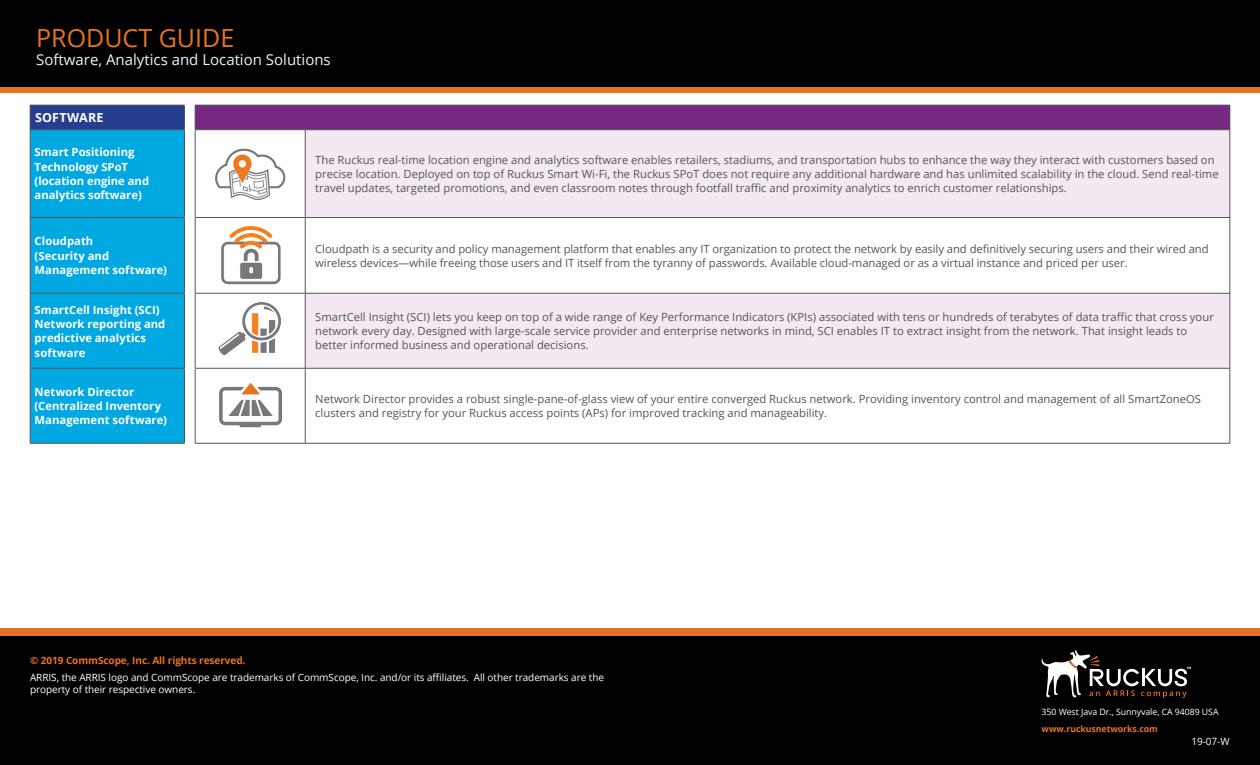
<style>
.page{position:relative;width:1260px;height:765px;background:#fff}
.page>*{position:absolute;margin:0;border:0;box-sizing:border-box;transform-origin:0 0}
.Main_Title{font:25px "Open Sans";color:#e97324}
.Main_Sub-Title{font:15px "Open Sans";color:#ebf7fa}
.t1{font:700 12.5px "Open Sans";letter-spacing:.015em;color:#fff}
.TableBullet{font:11.25px/14.4px "Open Sans";color:#54555a}
.TableBullet-2{font:700 11.25px/14.4px "Open Sans";color:#fff}
.t2{font:10px/12.5px "Open Sans";letter-spacing:-.005em;color:#fff}
.t3{font:700 10px "Open Sans";letter-spacing:-.005em;color:#e97324}
.t4{font:8.75px "Open Sans";letter-spacing:-.005em;color:#fff}
.t5{font:700 8.75px "Open Sans";letter-spacing:-.005em;color:#e97324}
</style>
<div class="page">
<div style="left:0;top:0;width:1260px;height:87px;background:#010000"></div>
<div style="left:0;top:87px;width:1260px;height:5px;background:#e97324"></div>
<div style="left:0;top:632px;width:1260px;height:133px;background:#010000"></div>
<div style="left:0;top:628px;width:1260px;height:8px;background:#e97324"></div>
<div style="left:30px;top:105px;width:155px;height:25px;background:#253f8e"></div>
<div style="left:195px;top:105px;width:1035px;height:25px;background:#772882"></div>
<div style="left:31px;top:131px;width:153px;height:312px;background:#00a8e2"></div>
<svg style="left:306px;top:131px;width:924px;height:237px;fill:#f4e8f2"></svg>
<hr style="left:30px;top:105px;width:155px;height:1px;background:#54555a">
<svg style="left:30px;top:106px;width:1px;height:24px"></svg>
<hr style="left:195px;top:105px;width:110px;height:1px;background:#54555a">
<hr style="left:305px;top:105px;width:925px;height:1px;background:#54555a">
<svg style="left:1230px;top:105px;width:1px;height:25px"></svg>
<hr style="left:30px;top:130px;width:155px;height:1px;background:#54555a">
<hr style="left:30px;top:130px;width:1px;height:87px;background:#54555a">
<hr style="left:195px;top:130px;width:110px;height:1px;background:#54555a">
<hr style="left:305px;top:130px;width:925px;height:1px;background:#54555a">
<hr style="left:305px;top:130px;width:1px;height:87px;background:#54555a">
<hr style="left:1230px;top:130px;width:1px;height:87px;background:#54555a">
<hr style="left:30px;top:217px;width:155px;height:1px;background:#54555a">
<hr style="left:30px;top:218px;width:1px;height:75px;background:#54555a">
<hr style="left:195px;top:217px;width:110px;height:1px;background:#54555a">
<hr style="left:305px;top:217px;width:925px;height:1px;background:#54555a">
<hr style="left:305px;top:218px;width:1px;height:75px;background:#54555a">
<hr style="left:1230px;top:218px;width:1px;height:75px;background:#54555a">
<hr style="left:30px;top:293px;width:155px;height:1px;background:#54555a">
<hr style="left:30px;top:293px;width:1px;height:75px;background:#54555a">
<hr style="left:195px;top:293px;width:110px;height:1px;background:#54555a">
<hr style="left:305px;top:293px;width:925px;height:1px;background:#54555a">
<hr style="left:305px;top:293px;width:1px;height:75px;background:#54555a">
<hr style="left:1230px;top:293px;width:1px;height:75px;background:#54555a">
<hr style="left:30px;top:368px;width:155px;height:1px;background:#54555a">
<hr style="left:30px;top:368px;width:1px;height:75px;background:#54555a">
<hr style="left:195px;top:368px;width:110px;height:1px;background:#54555a">
<hr style="left:305px;top:368px;width:925px;height:1px;background:#54555a">
<hr style="left:305px;top:368px;width:1px;height:75px;background:#54555a">
<hr style="left:1230px;top:368px;width:1px;height:75px;background:#54555a">
<hr style="left:30px;top:443px;width:155px;height:1px;background:#54555a">
<hr style="left:195px;top:443px;width:110px;height:1px;background:#54555a">
<hr style="left:305px;top:443px;width:925px;height:1px;background:#54555a">
<svg style="left:184px;top:105px;width:12px;height:339px"></svg>
<img style="left:215px;top:148px;width:71px;height:52px">
<img style="left:221px;top:226px;width:60px;height:59px">
<img style="left:218px;top:302px;width:63px;height:54px">
<svg style="left:219px;top:383px;width:63px;height:44px"></svg>
<svg style="left:1041px;top:650px;width:150px;height:48px"></svg>
<p class="Main_Title" style="left:36px;top:20px;width:200px">PRODUCT GUIDE</p>
<p class="Main_Sub-Title" style="left:36px;top:49px;width:296px">Software, Analytics and Location Solutions</p>
<p class="t1" style="left:35px;top:109px;width:70px">SOFTWARE</p>
<p class="TableBullet-2" style="left:35px;top:145px;width:116px">Smart Positioning<br>Technology SPoT (location engine and analytics software)</p>
<p class="TableBullet" style="left:315px;top:152px;width:905px">The Ruckus real-time location engine and analytics software enables retailers, stadiums, and transportation hubs to enhance the way they interact with customers based on precise location. Deployed on top of Ruckus Smart Wi-Fi, the Ruckus SPoT does not require any additional hardware and has unlimited scalability in the cloud. Send real-time travel updates, targeted promotions, and even classroom notes through footfall traffic and proximity analytics to enrich customer relationships.</p>
<p class="TableBullet-2" style="left:35px;top:234px;width:134px">Cloudpath<br>(Security and<br>Management software)</p>
<p class="TableBullet" style="left:315px;top:241px;width:895px">Cloudpath is a security and policy management platform that enables any IT organization to protect the network by easily and definitively securing users and their wired and wireless devices—while freeing those users and IT itself from the tyranny of passwords. Available cloud-managed or as a virtual instance and priced per user.</p>
<p class="TableBullet-2" style="left:35px;top:302px;width:132px">SmartCell Insight (SCI)<br>Network reporting and predictive analytics software</p>
<p class="TableBullet" style="left:315px;top:309px;width:900px">SmartCell Insight (SCI) lets you keep on top of a wide range of Key Performance Indicators (KPIs) associated with tens or hundreds of terabytes of data traffic that cross your network every day. Designed with large-scale service provider and enterprise networks in mind, SCI enables IT to extract insight from the network. That insight leads to better informed business and operational decisions.</p>
<p class="TableBullet-2" style="left:35px;top:384px;width:134px">Network Director (Centralized Inventory<br>Management software)</p>
<p class="TableBullet" style="left:315px;top:391px;width:887px">Network Director provides a robust single-pane-of-glass view of your entire converged Ruckus network. Providing inventory control and management of all SmartZoneOS clusters and registry for your Ruckus access points (APs) for improved tracking and manageability.</p>
<p class="t3" style="left:30px;top:654px;width:217px">© 2019 CommScope, Inc. All rights reserved.</p>
<p class="t2" style="left:30px;top:670px;width:576px">ARRIS, the ARRIS logo and CommScope are trademarks of CommScope, Inc. and/or its affiliates. All other trademarks are the property of their respective owners.</p>
<p class="t4" style="left:1042px;top:706px;width:178px">350 West Java Dr., Sunnyvale, CA 94089 USA</p>
<p class="t5" style="left:1042px;top:722px;width:118px">www.ruckusnetworks.com</p>
<p class="t2" style="left:1191px;top:735px;width:40px">19-07-W</p>
</div>
